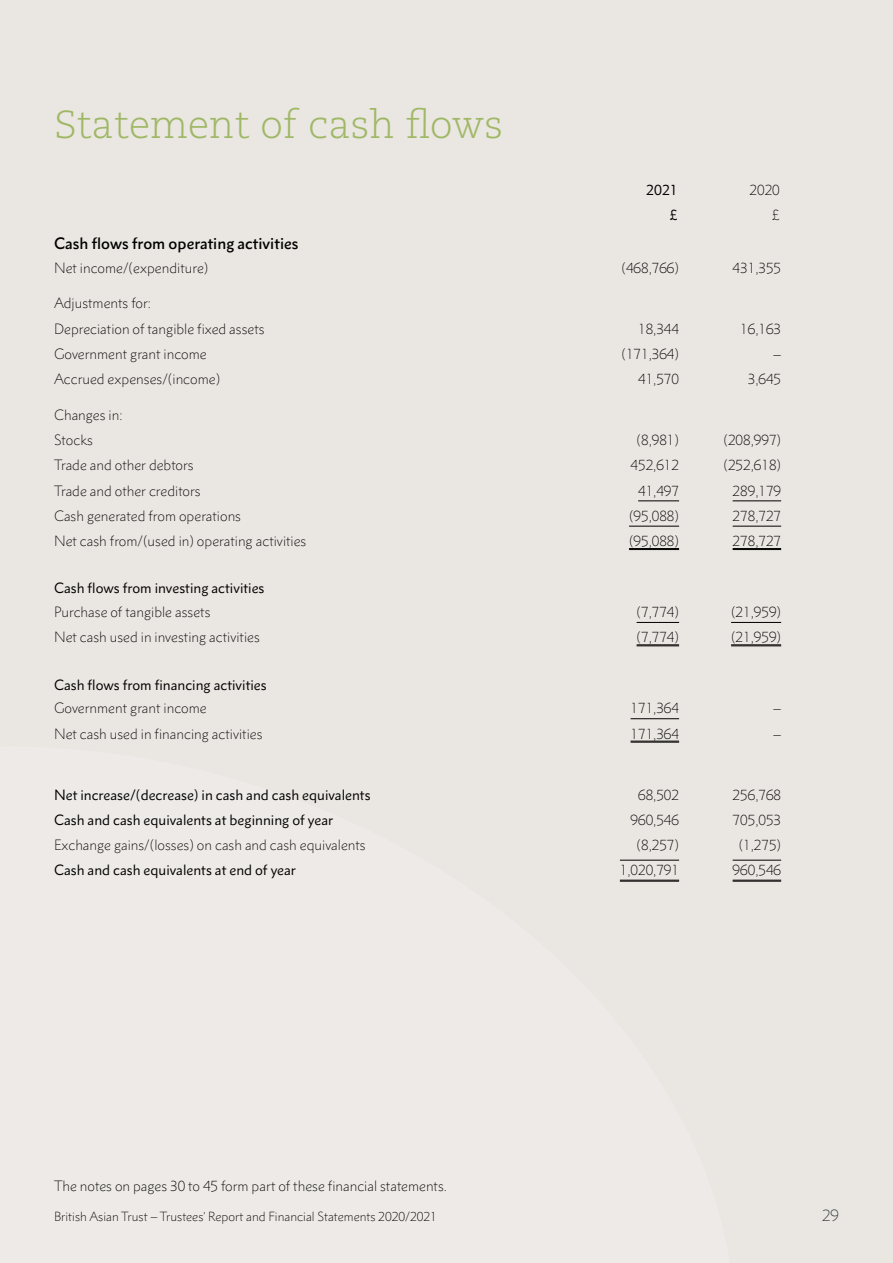
<style>
.page{position:relative;width:893px;height:1263px;background:#eae6e2}
.page>*{position:absolute;margin:0;border:0;box-sizing:border-box;transform-origin:0 0}
.L1_-_section_titles{font:300 39px "Caecilia LT Pro 45";color:#9fb865}
.main_body_-_report19{font:500 15px "Metro Nova Pro";color:#000}
.t1{font:300 15px "Metro Nova Pro";color:#2d3538}
.Table_text_-_Light{font:300 13.5px "Metro Nova Pro";color:#000}
.Table_text_-_regula{font:13.5px "Metro Nova Pro";color:#000}
.MAIN_-_double_underl{font:300 13.5px "Metro Nova Pro";color:#000}
.MAIN_-_SINGLE_underl{font:300 13.5px "Metro Nova Pro";color:#000}
.t2{font:300 12px "Metro Nova Pro";color:#000}
</style>
<div class="page">
<hr style="left:638px;top:500px;width:41px;height:1px;background:#000">
<hr style="left:733px;top:500px;width:48px;height:1px;background:#000">
<hr style="left:629px;top:526px;width:50px;height:1px;background:#000">
<hr style="left:733px;top:526px;width:48px;height:1px;background:#000">
<hr style="left:629px;top:548px;width:50px;height:1px;background:#000">
<hr style="left:629px;top:549px;width:50px;height:1px;background:#000">
<hr style="left:733px;top:548px;width:48px;height:1px;background:#000">
<hr style="left:733px;top:549px;width:48px;height:1px;background:#000">
<hr style="left:637px;top:622px;width:42px;height:1px;background:#000">
<hr style="left:731px;top:622px;width:50px;height:1px;background:#000">
<hr style="left:637px;top:645px;width:42px;height:1px;background:#000">
<hr style="left:637px;top:646px;width:42px;height:1px;background:#000">
<hr style="left:731px;top:645px;width:50px;height:1px;background:#000">
<hr style="left:731px;top:646px;width:50px;height:1px;background:#000">
<hr style="left:631px;top:718px;width:48px;height:1px;background:#000">
<hr style="left:631px;top:741px;width:48px;height:1px;background:#000">
<hr style="left:631px;top:742px;width:48px;height:1px;background:#000">
<hr style="left:620px;top:860px;width:59px;height:1px;background:#000">
<hr style="left:620px;top:880px;width:59px;height:1px;background:#000">
<hr style="left:620px;top:881px;width:59px;height:1px;background:#000">
<hr style="left:733px;top:860px;width:48px;height:1px;background:#000">
<hr style="left:733px;top:880px;width:48px;height:1px;background:#000">
<hr style="left:733px;top:881px;width:48px;height:1px;background:#000">
<p class="L1_-_section_titles" style="left:54px;top:99px;width:451px">Statement of cash flows</p>
<p class="Table_text_-_regula" style="left:646px;top:181px;width:33px">2021</p>
<p class="Table_text_-_Light" style="left:750px;top:181px;width:32px">2020</p>
<p class="Table_text_-_regula" style="left:670px;top:207px;width:9px">£</p>
<p class="Table_text_-_Light" style="left:772px;top:207px;width:9px">£</p>
<p class="main_body_-_report19" style="left:54px;top:234px;width:246px">Cash flows from operating activities</p>
<p class="Table_text_-_Light" style="left:54px;top:259px;width:156px">Net income/(expenditure)</p>
<p class="Table_text_-_Light" style="left:621px;top:259px;width:59px">(468,766)</p>
<p class="Table_text_-_Light" style="left:733px;top:259px;width:50px">431,355</p>
<p class="Table_text_-_Light" style="left:54px;top:295px;width:99px">Adjustments for:</p>
<p class="Table_text_-_Light" style="left:54px;top:320px;width:212px">Depreciation of tangible fixed assets</p>
<p class="Table_text_-_Light" style="left:638px;top:320px;width:42px">18,344</p>
<p class="Table_text_-_Light" style="left:740px;top:320px;width:42px">16,163</p>
<p class="Table_text_-_Light" style="left:54px;top:345px;width:154px">Government grant income</p>
<p class="Table_text_-_Light" style="left:621px;top:345px;width:59px">(171,364)</p>
<p class="Table_text_-_Light" style="left:773px;top:345px;width:10px">–</p>
<p class="Table_text_-_Light" style="left:54px;top:371px;width:168px">Accrued expenses/(income)</p>
<p class="Table_text_-_Light" style="left:638px;top:371px;width:42px">41,570</p>
<p class="Table_text_-_Light" style="left:748px;top:371px;width:35px">3,645</p>
<p class="Table_text_-_Light" style="left:54px;top:406px;width:70px">Changes in:</p>
<p class="Table_text_-_Light" style="left:54px;top:432px;width:41px">Stocks</p>
<p class="Table_text_-_Light" style="left:637px;top:432px;width:44px">(8,981)</p>
<p class="Table_text_-_Light" style="left:723px;top:432px;width:59px">(208,997)</p>
<p class="Table_text_-_Light" style="left:54px;top:457px;width:141px">Trade and other debtors</p>
<p class="Table_text_-_Light" style="left:631px;top:457px;width:50px">452,612</p>
<p class="Table_text_-_Light" style="left:723px;top:457px;width:59px">(252,618)</p>
<p class="Table_text_-_Light" style="left:54px;top:482px;width:148px">Trade and other creditors</p>
<p class="MAIN_-_SINGLE_underl" style="left:638px;top:482px;width:42px">41,497</p>
<p class="MAIN_-_SINGLE_underl" style="left:733px;top:482px;width:50px">289,179</p>
<p class="Table_text_-_Light" style="left:54px;top:507px;width:189px">Cash generated from operations</p>
<p class="MAIN_-_SINGLE_underl" style="left:629px;top:507px;width:52px">(95,088)</p>
<p class="MAIN_-_SINGLE_underl" style="left:733px;top:507px;width:50px">278,727</p>
<p class="Table_text_-_Light" style="left:54px;top:533px;width:254px">Net cash from/(used in) operating activities</p>
<p class="MAIN_-_double_underl" style="left:629px;top:533px;width:52px">(95,088)</p>
<p class="MAIN_-_double_underl" style="left:733px;top:533px;width:50px">278,727</p>
<p class="Table_text_-_regula" style="left:54px;top:580px;width:212px">Cash flows from investing activities</p>
<p class="Table_text_-_Light" style="left:54px;top:604px;width:158px">Purchase of tangible assets</p>
<p class="MAIN_-_SINGLE_underl" style="left:637px;top:604px;width:44px">(7,774)</p>
<p class="MAIN_-_SINGLE_underl" style="left:731px;top:604px;width:52px">(21,959)</p>
<p class="Table_text_-_Light" style="left:54px;top:629px;width:207px">Net cash used in investing activities</p>
<p class="MAIN_-_double_underl" style="left:637px;top:629px;width:44px">(7,774)</p>
<p class="MAIN_-_double_underl" style="left:731px;top:629px;width:52px">(21,959)</p>
<p class="Table_text_-_regula" style="left:54px;top:676px;width:214px">Cash flows from financing activities</p>
<p class="Table_text_-_Light" style="left:54px;top:700px;width:154px">Government grant income</p>
<p class="MAIN_-_SINGLE_underl" style="left:631px;top:700px;width:50px">171,364</p>
<p class="Table_text_-_Light" style="left:773px;top:700px;width:10px">–</p>
<p class="Table_text_-_Light" style="left:54px;top:725px;width:210px">Net cash used in financing activities</p>
<p class="MAIN_-_double_underl" style="left:631px;top:725px;width:50px">171,364</p>
<p class="Table_text_-_Light" style="left:773px;top:725px;width:10px">–</p>
<p class="Table_text_-_regula" style="left:54px;top:786px;width:318px">Net increase/(decrease) in cash and cash equivalents</p>
<p class="Table_text_-_Light" style="left:638px;top:786px;width:42px">68,502</p>
<p class="Table_text_-_Light" style="left:733px;top:786px;width:50px">256,768</p>
<p class="Table_text_-_regula" style="left:54px;top:811px;width:281px">Cash and cash equivalents at beginning of year</p>
<p class="Table_text_-_Light" style="left:631px;top:811px;width:50px">960,546</p>
<p class="Table_text_-_Light" style="left:733px;top:811px;width:50px">705,053</p>
<p class="Table_text_-_Light" style="left:54px;top:837px;width:313px">Exchange gains/(losses) on cash and cash equivalents</p>
<p class="Table_text_-_Light" style="left:637px;top:837px;width:44px">(8,257)</p>
<p class="Table_text_-_Light" style="left:739px;top:837px;width:44px">(1,275)</p>
<p class="Table_text_-_regula" style="left:54px;top:862px;width:243px">Cash and cash equivalents at end of year</p>
<p class="MAIN_-_double_underl" style="left:620px;top:862px;width:61px">1,020,791</p>
<p class="MAIN_-_double_underl" style="left:733px;top:862px;width:50px">960,546</p>
<p class="Table_text_-_Light" style="left:54px;top:1178px;width:395px">The notes on pages 30 to 45 form part of these financial statements.</p>
<p class="t2" style="left:54px;top:1209px;width:384px">British Asian Trust – Trustees' Report and Financial Statements 2020/2021</p>
<p class="t1" style="left:822px;top:1206px;width:18px">29</p>
</div>
